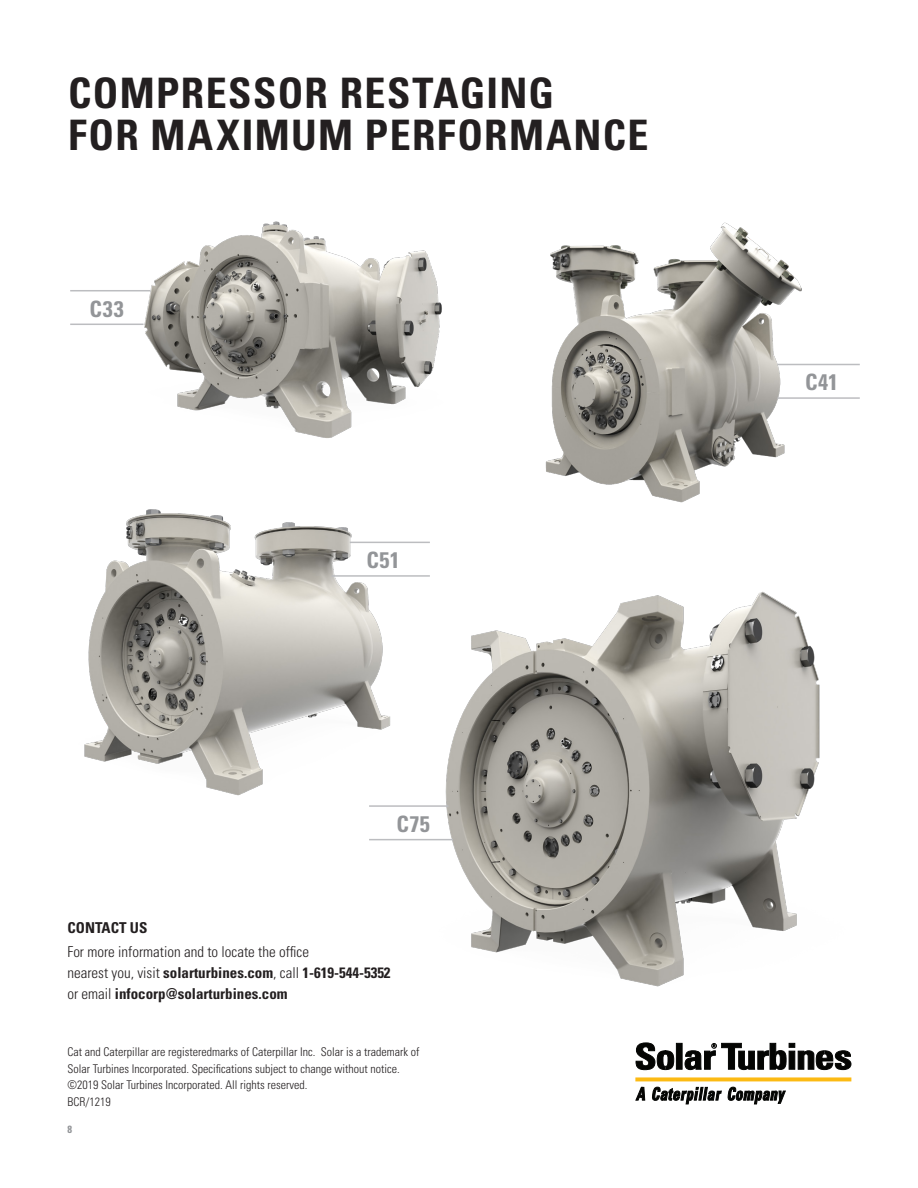
<style>
.page{position:relative;width:918px;height:1188px;background:#fff}
.page>*{position:absolute;margin:0;border:0;box-sizing:border-box;transform-origin:0 0}
.t1{font:700 condensed 42px/42px "Univers LT Std";letter-spacing:.035em;color:#231f20}
.t2{font:700 condensed 22.5px "Univers LT Std";letter-spacing:.02em;color:#939598}
.t3{font:300 condensed 15px/21px "Univers LT Std";color:#231f20}
.t4{font:700 condensed 15px "Univers LT Std";color:#231f20}
.t5{font:300 condensed 12px/16.5px "Univers LT Std";color:#231f20}
.t6{font:700 condensed 10.5px "Univers LT Std";color:#939598}
.s1{font-weight:700}
</style>
<div class="page">
<img style="left:437px;top:591px;width:383px;height:396px">
<svg style="left:636px;top:1043px;width:38px;height:27px"></svg>
<div style="left:676px;top:1043px;width:6px;height:26px;background:#040503"></div>
<svg style="left:685px;top:1043px;width:166px;height:27px"></svg>
<svg style="left:636px;top:1087px;width:9px;height:13px"></svg>
<svg style="left:727px;top:1087px;width:58px;height:17px"></svg>
<svg style="left:652px;top:1087px;width:69px;height:17px"></svg>
<div style="left:636px;top:1078px;width:215px;height:3px;border:1px solid #fcba13"></div>
<img style="left:126px;top:221px;width:316px;height:217px">
<img style="left:545px;top:222px;width:269px;height:281px">
<img style="left:84px;top:509px;width:322px;height:287px">
<hr style="left:70px;top:290px;width:80px;height:1px;background:#bcbdc0">
<hr style="left:70px;top:324px;width:74px;height:1px;background:#bcbdc0">
<hr style="left:777px;top:364px;width:83px;height:1px;background:#bcbdc0">
<hr style="left:777px;top:397px;width:83px;height:2px;background:#bcbdc0">
<hr style="left:350px;top:542px;width:80px;height:1px;background:#bcbdc0">
<hr style="left:332px;top:575px;width:98px;height:2px;background:#bcbdc0">
<hr style="left:369px;top:805px;width:80px;height:2px;background:#bcbdc0">
<hr style="left:369px;top:839px;width:84px;height:1px;background:#bcbdc0">
<h1 class="t1" style="left:68px;top:72px;width:582px">COMPRESSOR RESTAGING<br>FOR MAXIMUM PERFORMANCE</h1>
<h2 class="t2" style="left:90px;top:295px;width:36px">C33</h2>
<h2 class="t2" style="left:367px;top:546px;width:35px">C51</h2>
<h2 class="t2" style="left:397px;top:810px;width:35px">C75</h2>
<p class="t4" style="left:68px;top:919px;width:81px">CONTACT US</p>
<p class="t3" style="left:68px;top:941px;width:325px">For more information and to locate the office<br>nearest you, visit <span class="s1">solarturbines.com</span>, call <span class="s1">1-619-544-5352 </span>or email <span class="s1">infocorp@solarturbines.com</span></p>
<p class="t5" style="left:68px;top:1044px;width:353px">Cat and Caterpillar are registeredmarks of Caterpillar Inc. Solar is a trademark of Solar Turbines Incorporated. Specifications subject to change without notice. ©2019 Solar Turbines Incorporated. All rights reserved.<br>BCR/1219</p>
<p class="t6" style="left:68px;top:1123px;width:6px">8</p>
<h2 class="t2" style="left:805px;top:368px;width:35px">C41</h2>
</div>
